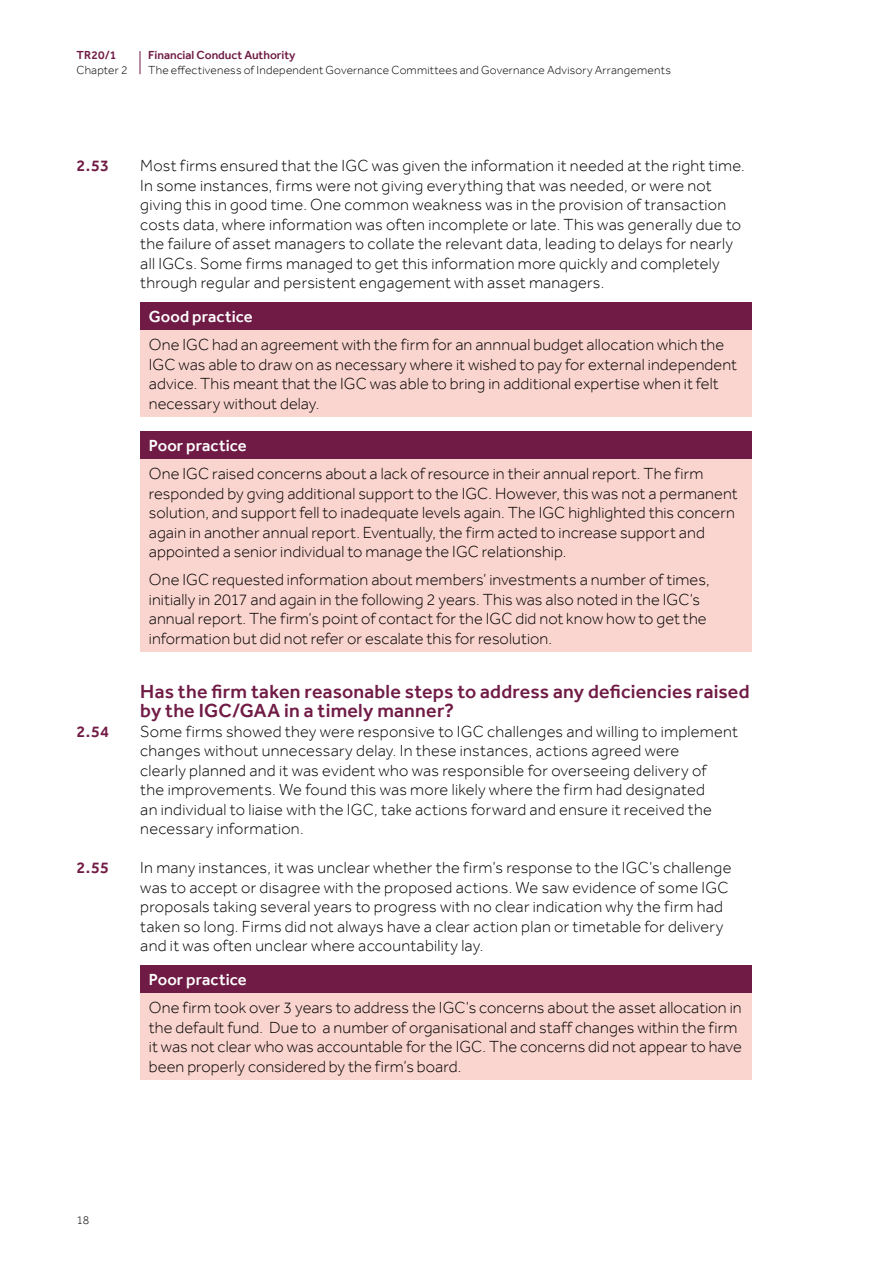
<style>
.page{position:relative;width:893px;height:1263px;background:#fff}
.page>*{position:absolute;margin:0;border:0;box-sizing:border-box;transform-origin:0 0}
.t1{font:500 19.5px/19.5px "Effra";letter-spacing:.01em;color:#701b45}
.t2{font:300 16.5px/19.5px "Effra";letter-spacing:.005em;color:#000}
.t3{font:500 16.5px "Effra";letter-spacing:.005em;color:#fff}
.t4{font:500 16.5px "Effra";color:#701b45}
.t5{font:300 12px "Effra";letter-spacing:.015em;color:#000}
.t6{font:500 12px "Effra";color:#701b45}
</style>
<div class="page">
<div style="left:140px;top:303px;width:612px;height:28px;background:#701b45"></div>
<div style="left:140px;top:331px;width:612px;height:86px;background:#fad4ce"></div>
<div style="left:140px;top:432px;width:612px;height:28px;background:#701b45"></div>
<div style="left:140px;top:460px;width:612px;height:192px;background:#fad4ce"></div>
<div style="left:140px;top:966px;width:612px;height:28px;background:#701b45"></div>
<div style="left:140px;top:994px;width:612px;height:86px;background:#fad4ce"></div>
<svg style="left:140px;top:51px;width:1px;height:23px"></svg>
<p class="t6" style="left:77px;top:48px;width:41px">TR20/1</p>
<p class="t5" style="left:77px;top:63px;width:53px">Chapter 2</p>
<p class="t6" style="left:148px;top:48px;width:149px">Financial Conduct Authority</p>
<p class="t5" style="left:148px;top:63px;width:524px">The effectiveness of Independent Governance Committees and Governance Advisory Arrangements</p>
<p class="t4" style="left:77px;top:156px;width:34px">2.53</p>
<p class="t2" style="left:140px;top:156px;width:606px">Most firms ensured that the IGC was given the information it needed at the right time.<br>In some instances, firms were not giving everything that was needed, or were not giving this in good time. One common weakness was in the provision of transaction costs data, where information was often incomplete or late. This was generally due to the failure of asset managers to collate the relevant data, leading to delays for nearly all IGCs. Some firms managed to get this information more quickly and completely through regular and persistent engagement with asset managers.</p>
<p class="t3" style="left:149px;top:307px;width:105px">Good practice</p>
<p class="t2" style="left:149px;top:335px;width:590px">One IGC had an agreement with the firm for an annnual budget allocation which the IGC was able to draw on as necessary where it wished to pay for external independent advice. This meant that the IGC was able to bring in additional expertise when it felt necessary without delay.</p>
<p class="t3" style="left:149px;top:436px;width:99px">Poor practice</p>
<p class="t2" style="left:149px;top:464px;width:590px">One IGC raised concerns about a lack of resource in their annual report. The firm responded by gving additional support to the IGC. However, this was not a permanent solution, and support fell to inadequate levels again. The IGC highlighted this concern again in another annual report. Eventually, the firm acted to increase support and appointed a senior individual to manage the IGC relationship.</p>
<p class="t2" style="left:149px;top:570px;width:562px">One IGC requested information about members’ investments a number of times, initially in 2017 and again in the following 2 years. This was also noted in the IGC’s annual report. The firm’s point of contact for the IGC did not know how to get the information but did not refer or escalate this for resolution.</p>
<p class="t1" style="left:140px;top:681px;width:611px">Has the firm taken reasonable steps to address any deficiencies raised by the IGC/GAA in a timely manner?</p>
<p class="t4" style="left:77px;top:721px;width:34px">2.54</p>
<p class="t2" style="left:140px;top:721px;width:599px">Some firms showed they were responsive to IGC challenges and willing to implement changes without unnecessary delay. In these instances, actions agreed were<br>clearly planned and it was evident who was responsible for overseeing delivery of<br>the improvements. We found this was more likely where the firm had designated<br>an individual to liaise with the IGC, take actions forward and ensure it received the necessary information.</p>
<p class="t4" style="left:77px;top:858px;width:34px">2.55</p>
<p class="t2" style="left:140px;top:858px;width:593px">In many instances, it was unclear whether the firm’s response to the IGC’s challenge was to accept or disagree with the proposed actions. We saw evidence of some IGC proposals taking several years to progress with no clear indication why the firm had taken so long. Firms did not always have a clear action plan or timetable for delivery and it was often unclear where accountability lay.</p>
<p class="t3" style="left:149px;top:970px;width:99px">Poor practice</p>
<p class="t2" style="left:149px;top:998px;width:595px">One firm took over 3 years to address the IGC’s concerns about the asset allocation in the default fund. Due to a number of organisational and staff changes within the firm it was not clear who was accountable for the IGC. The concerns did not appear to have been properly considered by the firm’s board.</p>
<p class="t5" style="left:77px;top:1213px;width:14px">18</p>
</div>
